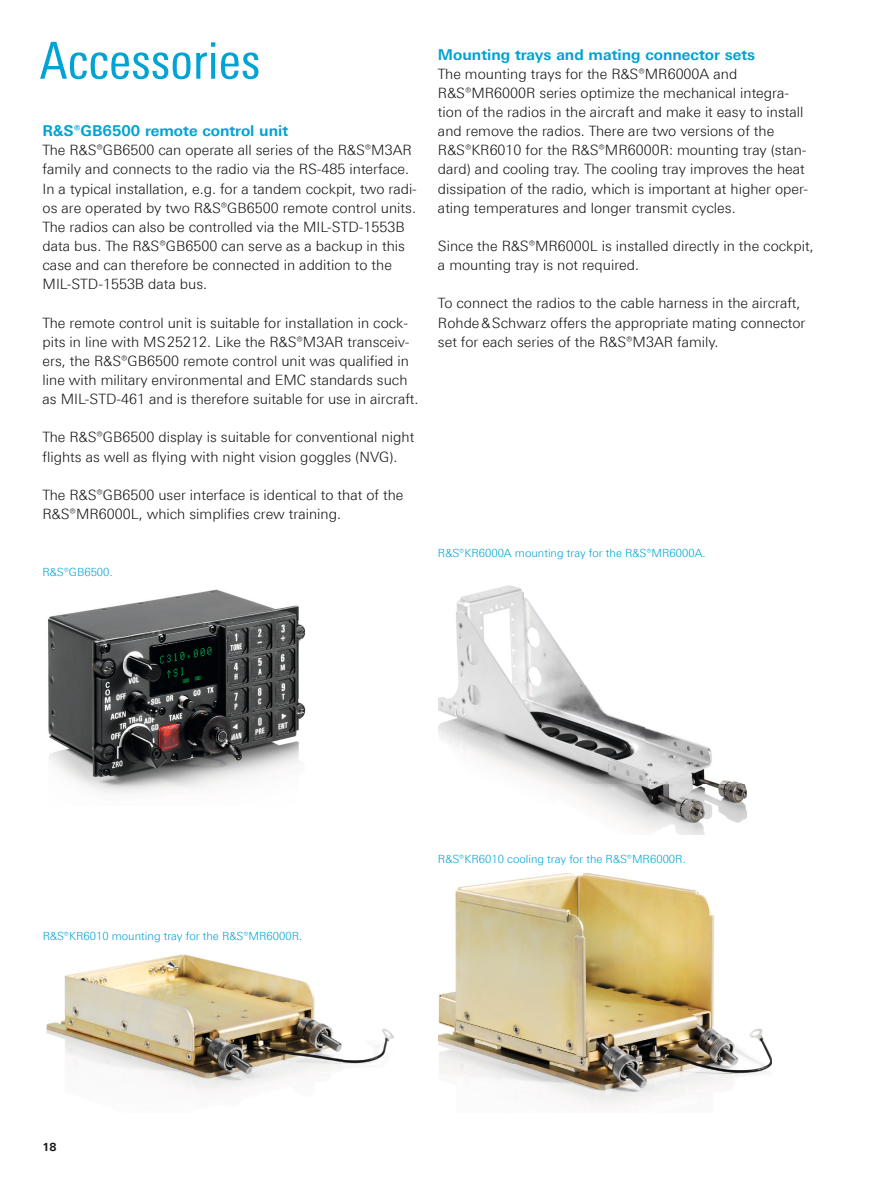
<style>
.page{position:relative;width:893px;height:1191px;background:#fff}
.page>*{position:absolute;margin:0;border:0;box-sizing:border-box;transform-origin:0 0}
.t1{font:51px "Linotype Univers 420 Cn";color:#00a3d3}
.t2{font:700 15px "Linotype Univers 630";color:#00a3d3}
.t3{font:300 14.25px/19.2px "Linotype Univers 330";color:#131413}
.t4{font:300 11.25px "Linotype Univers 330";color:#00a3d3}
.t5{font:700 11.25px "Linotype Univers 630";color:#131413}
</style>
<div class="page">
<img style="left:46px;top:954px;width:348px;height:137px">
<img style="left:438px;top:586px;width:309px;height:248px">
<img style="left:438px;top:873px;width:334px;height:233px">
<img style="left:48px;top:589px;width:258px;height:205px">
<h1 class="t1" style="left:40px;top:31px;width:222px">Accessories</h1>
<p class="t2" style="left:43px;top:122px;width:247px">R&amp;S®GB6500 remote control unit</p>
<p class="t3" style="left:43px;top:140px;width:376px">The R&amp;S®GB6500 can operate all series of the R&amp;S®M3AR family and connects to the radio via the RS-485 interface.<br>In a typical installation, e.g. for a tandem cockpit, two radi&shy;os are operated by two R&amp;S®GB6500 remote control units.<br>The radios can also be controlled via the MIL-STD-1553B data bus. The R&amp;S®GB6500 can serve as a backup in this case and can therefore be connected in addition to the MIL-STD-1553B data bus.</p>
<p class="t3" style="left:43px;top:313px;width:378px">The remote control unit is suitable for installation in cock&shy;pits in line with MS 25212. Like the R&amp;S®M3AR transceiv&shy;ers, the R&amp;S®GB6500 remote control unit was qualified in line with military environmental and EMC standards such as MIL-STD-461 and is therefore suitable for use in aircraft.</p>
<p class="t3" style="left:43px;top:427px;width:373px">The R&amp;S®GB6500 display is suitable for conventional night flights as well as flying with night vision goggles (NVG).</p>
<p class="t3" style="left:43px;top:485px;width:362px">The R&amp;S®GB6500 user interface is identical to that of the<br>R&amp;S®MR6000L, which simplifies crew training.</p>
<p class="t4" style="left:43px;top:566px;width:72px">R&amp;S®GB6500.</p>
<p class="t2" style="left:438px;top:45px;width:319px">Mounting trays and mating connector sets</p>
<p class="t3" style="left:438px;top:64px;width:372px">The mounting trays for the R&amp;S®MR6000A and R&amp;S®MR6000R series optimize the mechanical integra&shy;tion of the radios in the aircraft and make it easy to install and remove the radios. There are two versions of the R&amp;S®KR6010 for the R&amp;S®MR6000R: mounting tray (stan&shy;dard) and cooling tray. The cooling tray improves the heat dissipation of the radio, which is important at higher oper&shy;ating temperatures and longer transmit cycles.</p>
<p class="t3" style="left:438px;top:236px;width:377px">Since the R&amp;S®MR6000L is installed directly in the cockpit, a mounting tray is not required.</p>
<p class="t3" style="left:438px;top:294px;width:369px">To connect the radios to the cable harness in the aircraft,<br>Rohde &amp; Schwarz offers the appropriate mating connector set for each series of the R&amp;S®M3AR family.</p>
<p class="t4" style="left:438px;top:546px;width:269px">R&amp;S®KR6000A mounting tray for the R&amp;S®MR6000A.</p>
<p class="t4" style="left:43px;top:929px;width:261px">R&amp;S®KR6010 mounting tray for the R&amp;S®MR6000R.</p>
<p class="t5" style="left:43px;top:1139px;width:16px">18</p>
<p class="t4" style="left:438px;top:853px;width:249px">R&amp;S®KR6010 cooling tray for the R&amp;S®MR6000R.</p>
</div>
